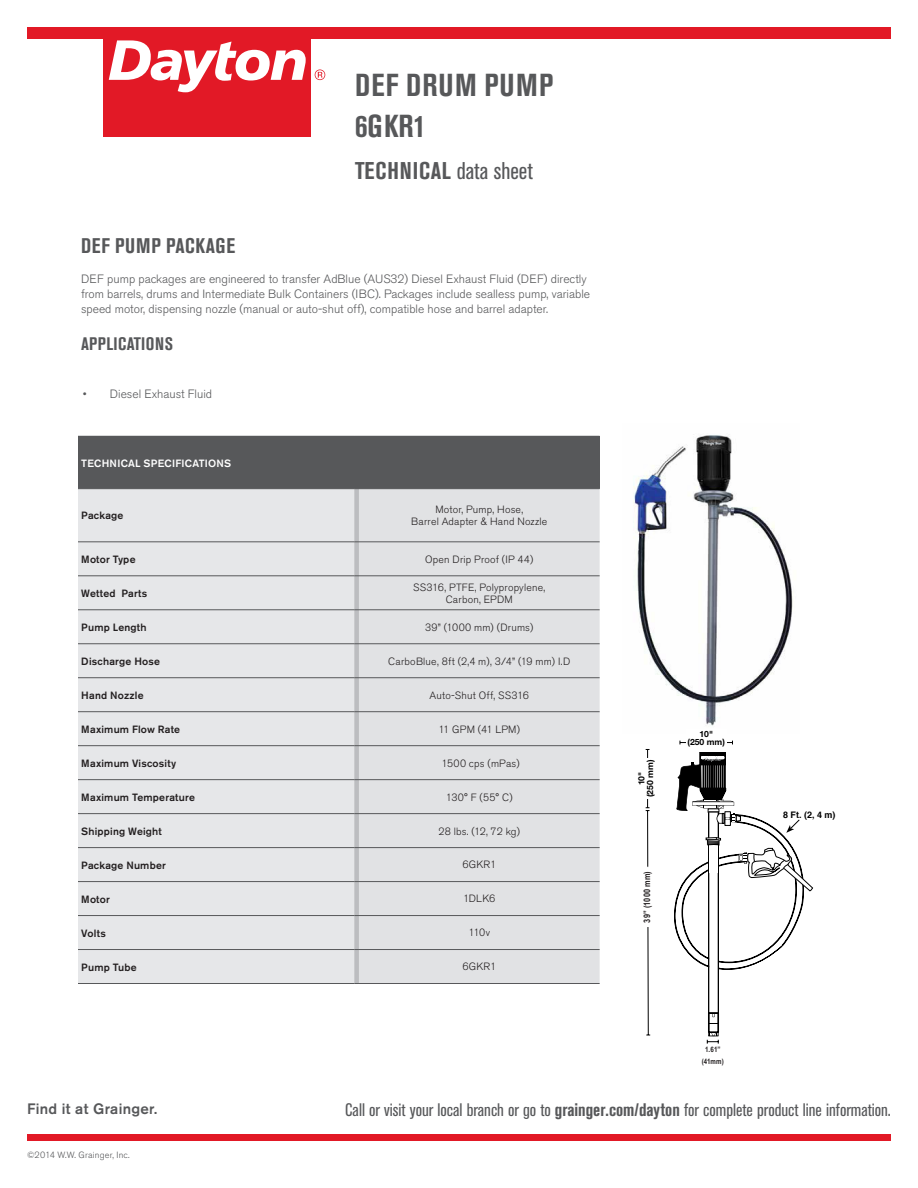
<style>
.page{position:relative;width:918px;height:1188px;background:#fff}
.page>*{position:absolute;margin:0;border:0;box-sizing:border-box;transform-origin:0 0}
._01_Headline{font:700 condensed 31.5px "Akzidenz Grotesk BE";letter-spacing:.035em;color:#57585a}
.t1{font:700 condensed 24px "Akzidenz Grotesk BE";letter-spacing:.035em;color:#57585a}
._03_Product_Name{font:700 condensed 21px "Akzidenz Grotesk BE";letter-spacing:.035em;color:#57585a}
.t2{font:condensed 18px "Akzidenz Grotesk BE";color:#57585a}
._03_Product_Name-2{font:700 condensed 18px "Akzidenz Grotesk BE";letter-spacing:.02em;color:#57585a}
.t3{font:500 15px "Akzidenz Grotesk BE";letter-spacing:.02em;color:#57585a}
._04_Product_Descript{font:300 12px/15px "Akzidenz Grotesk BE";color:#57585a}
._05_Table_Product_In{font:300 10.5px "Akzidenz Grotesk BE";letter-spacing:.02em;color:#231f20}
._05_Table_SKU{font:500 10.5px "Akzidenz Grotesk BE";letter-spacing:.02em;color:#231f20}
._05_Table_Product_He{font:500 10.5px "Akzidenz Grotesk BE";letter-spacing:.025em;color:#fff}
.t4{font:300 9px "Akzidenz Grotesk BE";letter-spacing:.02em;color:#57585a}
._05_Table_Product_In-2{font:700 9px "Arial Narrow";letter-spacing:.025em;color:#231f20}
._06_CTA{font:700 9px "Helvetica";color:#000}
.t5{font:700 8.55px/8.6px "Helvetica Neue LT Std";color:#000;text-align:center}
._05_Table_Product_In-3{font:700 7.5px "Arial Narrow";letter-spacing:.005em;color:#231f20}
.s1{font-weight:400}
.s2{font-weight:700}
</style>
<div class="page">
<div style="left:27px;top:27px;width:864px;height:11px;background:#e21926"></div>
<div style="left:103px;top:33px;width:208px;height:103px;background:#e21926"></div>
<svg style="left:109px;top:40px;width:197px;height:52px"></svg>
<svg style="left:315px;top:69px;width:10px;height:11px"></svg>
<div style="left:27px;top:1134px;width:864px;height:6px;background:#e21926"></div>
<div style="left:78px;top:436px;width:522px;height:53px;background:#57585a"></div>
<div style="left:78px;top:489px;width:276px;height:494px;background:#e6e7e9"></div>
<div style="left:359px;top:489px;width:241px;height:494px;background:#e1e2e4"></div>
<hr style="left:78px;top:541px;width:276px;height:1px;background:#57585a">
<hr style="left:359px;top:541px;width:241px;height:1px;background:#57585a">
<hr style="left:78px;top:575px;width:276px;height:1px;background:#57585a">
<hr style="left:359px;top:575px;width:241px;height:1px;background:#57585a">
<hr style="left:78px;top:609px;width:276px;height:1px;background:#57585a">
<hr style="left:359px;top:609px;width:241px;height:1px;background:#57585a">
<hr style="left:78px;top:643px;width:276px;height:1px;background:#57585a">
<hr style="left:359px;top:643px;width:241px;height:1px;background:#57585a">
<hr style="left:78px;top:677px;width:276px;height:1px;background:#57585a">
<hr style="left:359px;top:677px;width:241px;height:1px;background:#57585a">
<hr style="left:78px;top:711px;width:276px;height:1px;background:#57585a">
<hr style="left:359px;top:711px;width:241px;height:1px;background:#57585a">
<hr style="left:78px;top:745px;width:276px;height:1px;background:#57585a">
<hr style="left:359px;top:745px;width:241px;height:1px;background:#57585a">
<hr style="left:78px;top:779px;width:276px;height:1px;background:#57585a">
<hr style="left:359px;top:779px;width:241px;height:1px;background:#57585a">
<hr style="left:78px;top:813px;width:276px;height:1px;background:#57585a">
<hr style="left:359px;top:813px;width:241px;height:1px;background:#57585a">
<hr style="left:78px;top:847px;width:276px;height:1px;background:#57585a">
<hr style="left:359px;top:847px;width:241px;height:1px;background:#57585a">
<hr style="left:78px;top:881px;width:276px;height:1px;background:#57585a">
<hr style="left:359px;top:881px;width:241px;height:1px;background:#57585a">
<hr style="left:78px;top:915px;width:276px;height:1px;background:#57585a">
<hr style="left:359px;top:915px;width:241px;height:1px;background:#57585a">
<hr style="left:78px;top:949px;width:276px;height:1px;background:#57585a">
<hr style="left:359px;top:949px;width:241px;height:1px;background:#57585a">
<hr style="left:78px;top:983px;width:276px;height:1px;background:#57585a">
<svg style="left:354px;top:489px;width:5px;height:495px"></svg>
<hr style="left:359px;top:983px;width:241px;height:1px;background:#57585a">
<img style="left:633px;top:435px;width:160px;height:291px">
<svg style="left:645px;top:740px;width:168px;height:304px"></svg>
<div style="left:635px;top:867px;width:27px;height:60px;background:#fff"></div>
<div style="left:686px;top:729px;width:40px;height:18px;background:#fff"></div>
<div style="left:637px;top:758px;width:18px;height:41px;background:#fff"></div>
<p class="_01_Headline" style="left:355px;top:67px;width:200px">DEF DRUM PUMP</p>
<p class="_01_Headline" style="left:355px;top:108px;width:72px">6GKR1</p>
<p class="t1" style="left:355px;top:156px;width:179px">TECHNICAL <span class="s1">data sheet</span></p>
<p class="_03_Product_Name" style="left:81px;top:234px;width:156px">DEF PUMP PACKAGE</p>
<p class="_04_Product_Descript" style="left:81px;top:272px;width:511px">DEF pump packages are engineered to transfer AdBlue (AUS32) Diesel Exhaust Fluid (DEF) directly from barrels, drums and Intermediate Bulk Containers (IBC). Packages include sealless pump, variable speed motor, dispensing nozzle (manual or auto-shut off), compatible hose and barrel adapter.</p>
<p class="_03_Product_Name-2" style="left:81px;top:333px;width:93px">APPLICATIONS</p>
<p class="_04_Product_Descript" style="left:83px;top:387px;width:131px">• Diesel Exhaust Fluid</p>
<p class="_05_Table_Product_He" style="left:81px;top:457px;width:152px">TECHNICAL SPECIFICATIONS</p>
<p class="_05_Table_SKU" style="left:81px;top:509px;width:44px">Package</p>
<p class="_05_Table_Product_In" style="left:435px;top:504px;width:89px">Motor, Pump, Hose,</p>
<p class="_05_Table_Product_In" style="left:411px;top:516px;width:137px">Barrel Adapter &amp; Hand Nozzle</p>
<p class="_05_Table_SKU" style="left:81px;top:553px;width:56px">Motor Type</p>
<p class="_05_Table_Product_In" style="left:425px;top:553px;width:110px">Open Drip Proof (IP 44)</p>
<p class="_05_Table_SKU" style="left:81px;top:587px;width:68px">Wetted Parts</p>
<p class="_05_Table_Product_In" style="left:413px;top:581px;width:134px">SS316, PTFE, Polypropylene,</p>
<p class="_05_Table_Product_In" style="left:446px;top:593px;width:69px">Carbon, EPDM</p>
<p class="_05_Table_SKU" style="left:81px;top:621px;width:67px">Pump Length</p>
<p class="_05_Table_Product_In" style="left:425px;top:621px;width:110px">39” (1000 mm) (Drums)</p>
<p class="_05_Table_SKU" style="left:81px;top:655px;width:80px">Discharge Hose</p>
<p class="_05_Table_Product_In" style="left:388px;top:655px;width:183px">CarboBlue, 8ft (2,4 m), 3/4” (19 mm) I.D</p>
<p class="_05_Table_SKU" style="left:81px;top:689px;width:64px">Hand Nozzle</p>
<p class="_05_Table_Product_In" style="left:430px;top:689px;width:101px">Auto-Shut Off, SS316</p>
<p class="_05_Table_SKU" style="left:81px;top:723px;width:100px">Maximum Flow Rate</p>
<p class="_05_Table_Product_In" style="left:438px;top:723px;width:83px">11 GPM (41 LPM)</p>
<p class="_05_Table_SKU" style="left:81px;top:757px;width:96px">Maximum Viscosity</p>
<p class="_05_Table_Product_In" style="left:442px;top:757px;width:80px">1500 cps (mPas)</p>
<p class="_05_Table_SKU" style="left:81px;top:791px;width:115px">Maximum Temperature</p>
<p class="_05_Table_Product_In" style="left:446px;top:791px;width:68px">130° F (55° C)</p>
<p class="_05_Table_SKU" style="left:81px;top:825px;width:82px">Shipping Weight</p>
<p class="_05_Table_Product_In" style="left:438px;top:825px;width:83px">28 lbs. (12, 72 kg)</p>
<p class="_05_Table_SKU" style="left:81px;top:859px;width:86px">Package Number</p>
<p class="_05_Table_Product_In" style="left:462px;top:859px;width:35px">6GKR1</p>
<p class="_05_Table_SKU" style="left:81px;top:893px;width:30px">Motor</p>
<p class="_05_Table_Product_In" style="left:463px;top:893px;width:34px">1DLK6</p>
<p class="_05_Table_SKU" style="left:81px;top:927px;width:26px">Volts</p>
<p class="_05_Table_Product_In" style="left:469px;top:927px;width:23px">110v</p>
<p class="_05_Table_SKU" style="left:81px;top:961px;width:57px">Pump Tube</p>
<p class="_05_Table_Product_In" style="left:462px;top:961px;width:35px">6GKR1</p>
<p class="t5" style="left:637px;top:797px;width:39px;rotate:-90deg">10"<br>(250 mm)</p>
<p class="_05_Table_Product_In-2" style="left:640px;top:923px;width:53px;rotate:-90deg">39” (1000 mm)</p>
<p class="t5" style="left:688px;top:729px;width:39px">10"<br>(250 mm)</p>
<p class="_05_Table_Product_In-3" style="left:705px;top:1044px;width:17px">1.61”</p>
<p class="_05_Table_Product_In-3" style="left:702px;top:1056px;width:23px">(41mm)</p>
<p class="_06_CTA" style="left:783px;top:807px;width:54px">8 Ft. (2, 4 m)</p>
<p class="t3" style="left:27px;top:1100px;width:132px">Find it at Grainger.</p>
<h3 class="t2" style="left:345px;top:1100px;width:547px">Call or visit your local branch or go to <span class="s2">grainger.com/dayton</span> for complete product line information.</h3>
<p class="t4" style="left:27px;top:1150px;width:104px">©2014 W.W. Grainger, Inc.</p>
</div>
